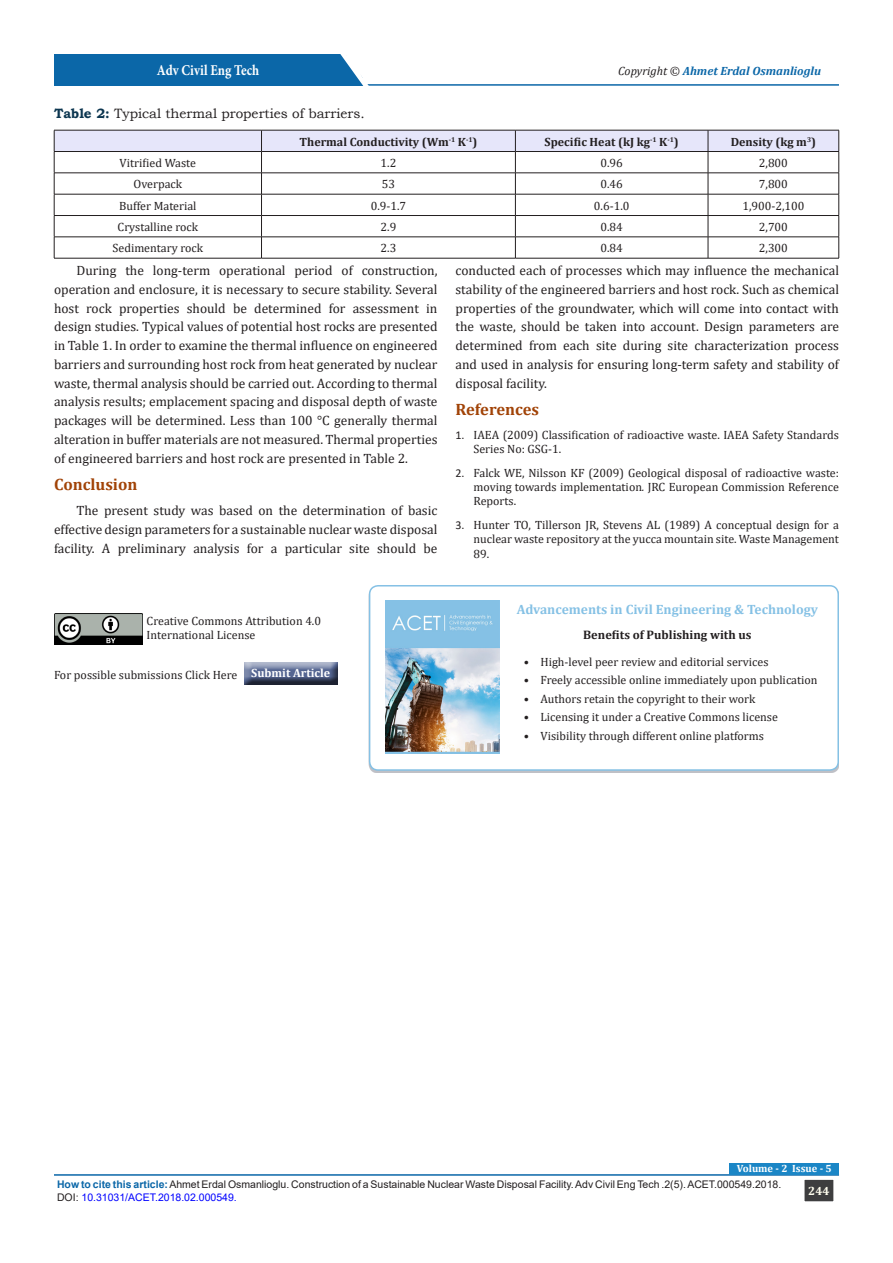
<style>
.page{position:relative;width:893px;height:1263px;background:#fff}
.page>*{position:absolute;margin:0;border:0;box-sizing:border-box;transform-origin:0 0}
.t1{font:700 16.5px "Cambria";color:#a14307}
.t2{font:700 15px "Minion Pro";color:#fff;scale:.86 1}
.t3{font:13.5px/18.8px "Cambria";color:#231f20;text-align:justify}
.t4{font:13.5px "Bookman Old Style";color:#231f20}
.t5{font:700 13.5px "Cambria";color:#85c1e5}
.t6{font:700 12.3px "Cambria";color:#231f20}
.t7{font:12px/14.4px "Cambria";color:#231f20}
.t8{font:700 12px "Cambria";color:#231f20}
.t9{font:italic 700 12px "Cambria";color:#0b67a8}
.t10{font:700 12px "Cambria";color:#fff}
.t11{font:700 12px "Cambria";color:#fffdee}
.t12{font:10.5px/13.5px "Arial";color:#231f20}
.t13{font:700 10.5px "Cambria";color:#fff}
.s1{font-weight:400;color:#231f20}
.s2{font-weight:700;color:#0c3650}
.s3{font-family:"Calibri"}
.s4{font-style:italic}
.s5{font-weight:700;color:#0b67a8}
.s6{color:#00f}
</style>
<div class="page">
<hr style="left:54px;top:1174px;width:785px;height:2px;background:#0b67a8">
<div style="left:804px;top:1179px;width:30px;height:23px;background:#3e3e3f"></div>
<div style="left:804px;top:1179px;width:30px;height:23px;border:1px solid #fff"></div>
<hr style="left:206px;top:84px;width:633px;height:2px;background:#0b67a8">
<div style="left:54px;top:54px;width:308px;height:32px;background:#0b67a8"></div>
<svg style="left:340px;top:54px;width:34px;height:32px"></svg>
<div style="left:730px;top:1163px;width:109px;height:11px;background:#1b86c6"></div>
<svg style="left:54px;top:130px;width:785px;height:128px"></svg>
<hr style="left:54px;top:258px;width:207px;height:1px;background:#231f20">
<hr style="left:261px;top:258px;width:254px;height:1px;background:#231f20">
<hr style="left:515px;top:258px;width:193px;height:1px;background:#231f20">
<hr style="left:708px;top:258px;width:131px;height:1px;background:#231f20">
<div style="left:243px;top:661px;width:96px;height:24px;background:#231f20;opacity:.75"></div>
<img style="left:54px;top:613px;width:88px;height:31px">
<div style="left:369px;top:585px;width:470px;height:186px;border:2px solid #85c1e5;border-radius:9px"></div>
<img style="left:385px;top:600px;width:115px;height:154px">
<p class="t2" style="left:157px;top:60px;width:121px">Adv Civil Eng Tech</p>
<p class="t9" style="left:618px;top:62px;width:204px"><span class="s1">Copyright ©</span> Ahmet Erdal Osmanlioglu</p>
<p class="t4" style="left:54px;top:105px;width:312px"><span class="s2">Table 2:</span> Typical thermal properties of barriers.</p>
<p class="t8" style="left:299px;top:133px;width:179px">Thermal Conductivity (Wm<sup>-1</sup> K<sup>-1</sup>)</p>
<p class="t8" style="left:545px;top:133px;width:136px">Specific Heat (kJ kg<sup>-1</sup> K<sup>-1</sup>)</p>
<p class="t8" style="left:731px;top:133px;width:87px">Density (kg m<sup>3</sup>)</p>
<p class="t7" style="left:120px;top:155px;width:78px">Vitrified Waste</p>
<p class="t7" style="left:381px;top:155px;width:17px">1.2</p>
<p class="t7" style="left:600px;top:155px;width:24px">0.96</p>
<p class="t7" style="left:759px;top:155px;width:31px">2,800</p>
<p class="t7" style="left:134px;top:177px;width:50px">Overpack</p>
<p class="t7" style="left:382px;top:177px;width:15px">53</p>
<p class="t7" style="left:600px;top:177px;width:24px">0.46</p>
<p class="t7" style="left:759px;top:177px;width:31px">7,800</p>
<p class="t7" style="left:119px;top:198px;width:79px">Buffer Material</p>
<p class="t7" style="left:371px;top:198px;width:37px">0.9-1.7</p>
<p class="t7" style="left:594px;top:198px;width:37px">0.6-1.0</p>
<p class="t7" style="left:742px;top:198px;width:64px">1,900-2,100</p>
<p class="t7" style="left:118px;top:219px;width:82px">Crystalline rock</p>
<p class="t7" style="left:381px;top:219px;width:17px">2.9</p>
<p class="t7" style="left:600px;top:219px;width:24px">0.84</p>
<p class="t7" style="left:759px;top:219px;width:31px">2,700</p>
<p class="t7" style="left:113px;top:241px;width:92px">Sedimentary rock</p>
<p class="t7" style="left:381px;top:241px;width:17px">2.3</p>
<p class="t7" style="left:600px;top:241px;width:24px">0.84</p>
<p class="t7" style="left:759px;top:241px;width:31px">2,300</p>
<p class="t3" style="left:54px;top:261px;width:385px;text-indent:22px">During the long-term operational period of construction, operation and enclosure, it is necessary to secure stability. Several host rock properties should be determined for assessment in design studies. Typical values of potential host rocks are presented in Table 1. In order to examine the thermal influence on engineered barriers and surrounding host rock from heat generated by nuclear waste, thermal analysis should be carried out. According to thermal analysis results; emplacement spacing and disposal depth of waste packages will be determined. Less than 100 °C generally thermal alteration in buffer materials are not measured. Thermal properties of engineered barriers and host rock are presented in Table 2.</p>
<p class="t1" style="left:54px;top:473px;width:85px">Conclusion</p>
<p class="t3" style="left:54px;top:501px;width:385px;text-indent:22px">The present study was based on the determination of basic effective design parameters for a sustainable nuclear waste disposal facility. A preliminary analysis for a particular site should be</p>
<p class="t3" style="left:455px;top:261px;width:385px">conducted each of processes which may influence the mechanical stability of the engineered barriers and host rock. Such as chemical properties of the groundwater, which will come into contact with the waste, should be taken into account. Design parameters are determined from each site during site characterization process and used in analysis for ensuring long-term safety and stability of disposal facility.</p>
<p class="t1" style="left:455px;top:398px;width:85px">References</p>
<p class="t7" style="left:473px;top:427px;width:367px;text-indent:-18px"><span class="s3">1.</span> IAEA (2009) Classification of radioactive waste. IAEA Safety Standards<br>Series No: GSG-1.</p>
<p class="t7" style="left:473px;top:465px;width:367px;text-align:justify;text-indent:-18px"><span class="s3">2.</span> Falck WE, Nilsson KF (2009) Geological disposal of radioactive waste: moving towards implementation<span class="s4">.</span> JRC European Commission Reference Reports.</p>
<p class="t7" style="left:473px;top:517px;width:367px;text-align:justify;text-indent:-18px"><span class="s3">3.</span> Hunter TO, Tillerson JR, Stevens AL (1989) A conceptual design for a nuclear waste repository at the yucca mountain site. Waste Management 89.</p>
<p class="t7" style="left:147px;top:613px;width:176px">Creative Commons Attribution 4.0<br>International License</p>
<p class="t7" style="left:54px;top:667px;width:185px">For possible submissions Click Here</p>
<p class="t10" style="left:251px;top:664px;width:81px">Submit Article</p>
<p class="t5" style="left:517px;top:599px;width:303px">Advancements in Civil Engineering &amp; Technology</p>
<p class="t6" style="left:583px;top:626px;width:170px">Benefits of Publishing with us</p>
<p class="t7" style="left:524px;top:654px;width:246px">• High-level peer review and editorial services</p>
<p class="t7" style="left:524px;top:673px;width:295px">• Freely accessible online immediately upon publication</p>
<p class="t7" style="left:524px;top:691px;width:233px">• Authors retain the copyright to their work</p>
<p class="t7" style="left:524px;top:710px;width:255px">• Licensing it under a Creative Commons license</p>
<p class="t7" style="left:524px;top:728px;width:242px">• Visibility through different online platforms</p>
<p class="t13" style="left:737px;top:1161px;width:96px">Volume - 2 Issue - 5</p>
<p class="t12" style="left:57px;top:1177px;width:726px"><span class="s5">How to cite this article:</span>Ahmet Erdal Osmanlioglu. Construction of a Sustainable Nuclear Waste Disposal Facility. Adv Civil Eng Tech .2(5). ACET.000549.2018.<br>DOI: <span class="s6">10.31031/ACET.2018.02.000549.</span></p>
<p class="t11" style="left:808px;top:1183px;width:23px">244</p>
</div>
